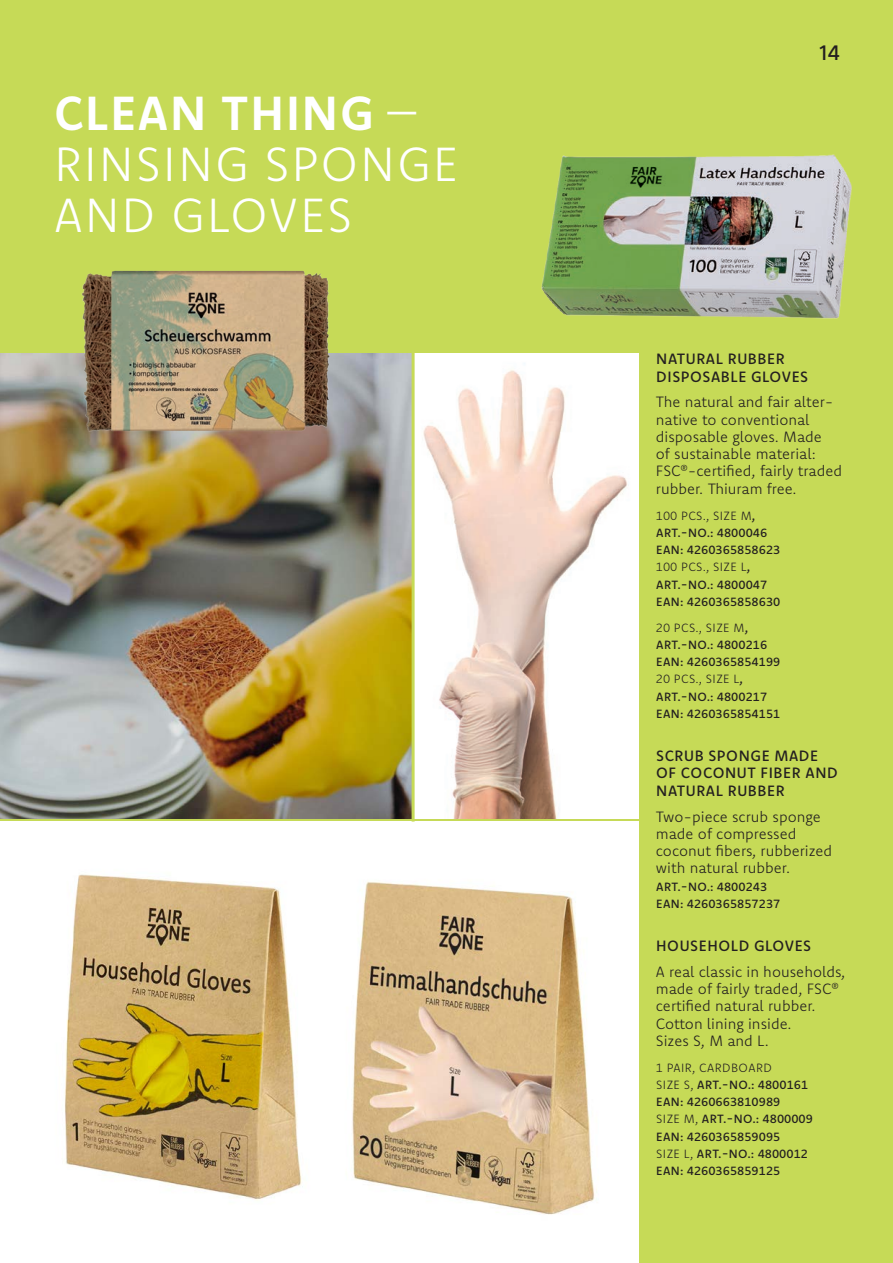
<style>
.page{position:relative;width:893px;height:1263px;background:#c6da57}
.page>*{position:absolute;margin:0;border:0;box-sizing:border-box;transform-origin:0 0}
.Fliesstext{font:300 48px/51px "Komet Pro";letter-spacing:.04em;color:#fff}
.t1{font:500 21px "Komet Pro";color:#231f20}
.t2{font:300 15px/17.2px "Komet Pro";color:#231f20}
.Fliesstext-2{font:500 15px/17.2px "Komet Pro";letter-spacing:.04em;color:#231f20}
.Fliesstext-3{font:500 12px "Komet Pro";color:#231f20}
.t3{font:300 12px "Komet Pro";letter-spacing:.04em;color:#231f20}
.s1{font-weight:700}
.s2{font-weight:500}
.s3{font-weight:300}
</style>
<div class="page">
<img style="left:0;top:353px;width:412px;height:466px">
<svg style="left:415px;top:353px;width:224px;height:466px;fill:#fff"></svg>
<div style="left:0;top:822px;width:639px;height:441px;background:#fff"></div>
<img style="left:65px;top:874px;width:237px;height:327px">
<img style="left:72px;top:270px;width:266px;height:179px">
<img style="left:541px;top:154px;width:311px;height:165px">
<img style="left:352px;top:881px;width:245px;height:334px">
<p class="Fliesstext" style="left:54px;top:87px;width:406px"><span class="s1">CLEAN THING</span> –<br>RINSING SPONGE<br>AND GLOVES</p>
<p class="t1" style="left:820px;top:39px;width:22px">14</p>
<p class="Fliesstext-2" style="left:656px;top:350px;width:153px">NATURAL RUBBER<br>DISPOSABLE GLOVES</p>
<p class="t2" style="left:656px;top:393px;width:188px">The natural and fair alter&shy;native to conventional disposable gloves. Made<br>of sustainable material:<br>FSC®-certified, fairly traded rubber. Thiuram free.</p>
<p class="t3" style="left:656px;top:508px;width:101px">100 PCS., SIZE M<span class="s2">,</span></p>
<p class="Fliesstext-3" style="left:656px;top:525px;width:113px">ART.-NO.: 4800046</p>
<p class="Fliesstext-3" style="left:656px;top:542px;width:126px">EAN: 4260365858623</p>
<p class="t3" style="left:656px;top:559px;width:96px">100 PCS., SIZE L<span class="s2">,</span></p>
<p class="Fliesstext-3" style="left:656px;top:577px;width:113px">ART.-NO.: 4800047</p>
<p class="Fliesstext-3" style="left:656px;top:594px;width:126px">EAN: 4260365858630</p>
<p class="t3" style="left:656px;top:620px;width:94px">20 PCS., SIZE M<span class="s2">,</span></p>
<p class="Fliesstext-3" style="left:656px;top:637px;width:113px">ART.-NO.: 4800216</p>
<p class="Fliesstext-3" style="left:656px;top:654px;width:126px">EAN: 4260365854199</p>
<p class="t3" style="left:656px;top:671px;width:89px">20 PCS., SIZE L<span class="s2">,</span></p>
<p class="Fliesstext-3" style="left:656px;top:689px;width:113px">ART.-NO.: 4800217</p>
<p class="Fliesstext-3" style="left:656px;top:706px;width:126px">EAN: 4260365854151</p>
<p class="Fliesstext-2" style="left:656px;top:747px;width:183px">SCRUB SPONGE MADE<br>OF COCONUT FIBER AND<br>NATURAL RUBBER</p>
<p class="t2" style="left:656px;top:807px;width:178px">Two-piece scrub sponge made of compressed coconut fibers, rubberized with natural rubber.</p>
<p class="Fliesstext-3" style="left:656px;top:878px;width:113px">ART.-NO.: 4800243</p>
<p class="Fliesstext-3" style="left:656px;top:896px;width:126px">EAN: 4260365857237</p>
<p class="Fliesstext-2" style="left:656px;top:937px;width:156px">HOUSEHOLD GLOVES</p>
<p class="t2" style="left:656px;top:962px;width:191px">A real classic in households,</p>
<p class="t2" style="left:656px;top:980px;width:184px">made of fairly traded, FSC® certified natural rubber.<br>Cotton lining inside.<br>Sizes S, M and L.</p>
<p class="t3" style="left:656px;top:1060px;width:118px">1 PAIR, CARDBOARD</p>
<p class="Fliesstext-3" style="left:656px;top:1077px;width:154px"><span class="s3">SIZE S,</span> ART.-NO.: 4800161</p>
<p class="Fliesstext-3" style="left:656px;top:1094px;width:126px">EAN: 4260663810989</p>
<p class="Fliesstext-3" style="left:656px;top:1111px;width:158px"><span class="s3">SIZE M,</span> ART.-NO.: 4800009</p>
<p class="Fliesstext-3" style="left:656px;top:1129px;width:126px">EAN: 4260365859095</p>
<p class="Fliesstext-3" style="left:656px;top:1146px;width:153px"><span class="s3">SIZE L,</span> ART.-NO.: 4800012</p>
<p class="Fliesstext-3" style="left:656px;top:1163px;width:126px">EAN: 4260365859125</p>
</div>
